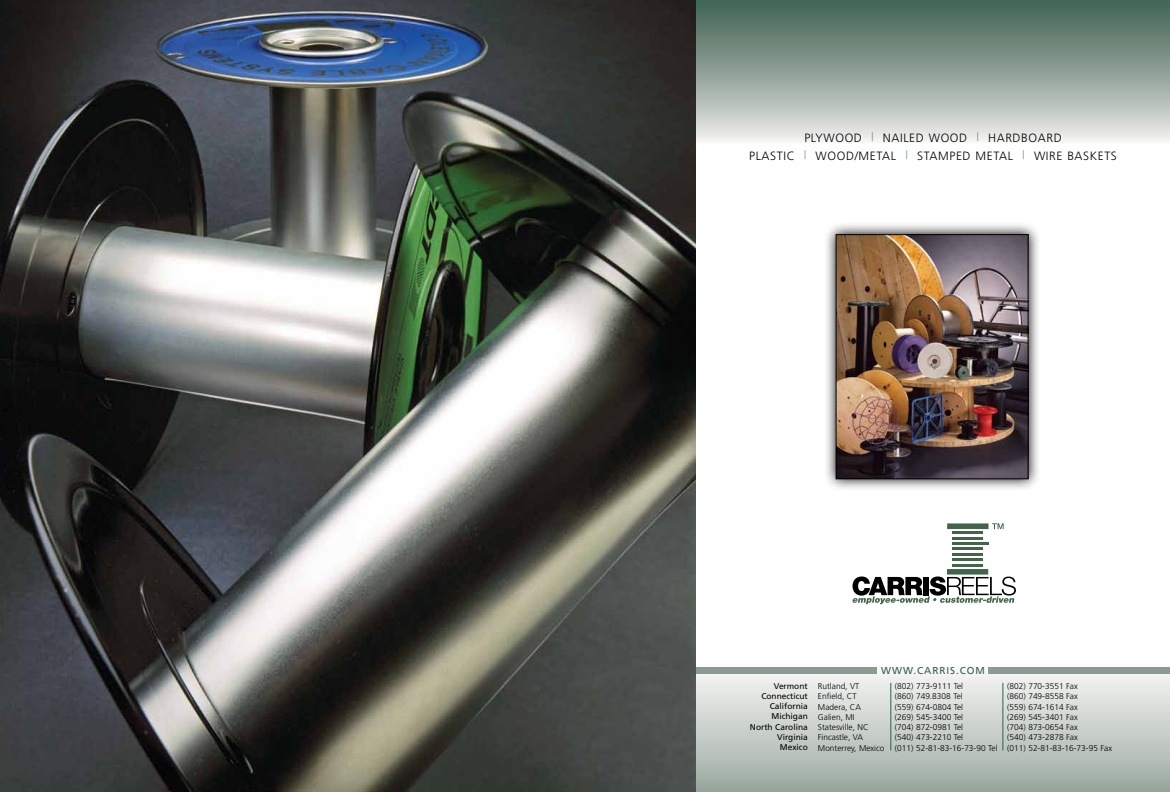
<style>
.page{position:relative;width:1170px;height:792px;background:#fff}
.page>*{position:absolute;margin:0;border:0;box-sizing:border-box;transform-origin:0 0}
.t1{font:300 12px/18px "Frutiger";letter-spacing:.05em;color:#000;text-align:center}
.t2{font:10px "Frutiger";letter-spacing:.09em;color:#32604e}
.t3{font:300 8.4px/10.2px "Frutiger";color:#000}
.t4{font:8.4px/10.2px "Frutiger";color:#000;text-align:right}
.s1{font-family:"Helvetica Neue";font-weight:100;color:#32604e}
</style>
<div class="page">
<div style="left:558px;top:660px;width:612px;height:132px;background:linear-gradient(to bottom,#fefcfc,#9ba89f)"></div>
<hr style="left:891px;top:683px;width:1px;height:68px;background:#32604e">
<hr style="left:1003px;top:683px;width:1px;height:68px;background:#32604e">
<div style="left:989px;top:667px;width:181px;height:7px;background:#8a9c91"></div>
<div style="left:695px;top:667px;width:182px;height:7px;background:#8a9c91"></div>
<svg style="left:852px;top:577px;width:164px;height:27px"></svg>
<hr style="left:953px;top:531px;width:30px;height:3px;background:#41644b">
<svg style="left:947px;top:569px;width:41px;height:6px"></svg>
<hr style="left:953px;top:537px;width:30px;height:2px;background:#41644b">
<hr style="left:953px;top:542px;width:36px;height:3px;background:#41644b">
<hr style="left:953px;top:548px;width:30px;height:2px;background:#41644b">
<hr style="left:953px;top:553px;width:30px;height:3px;background:#41644b">
<hr style="left:953px;top:558px;width:30px;height:3px;background:#41644b">
<hr style="left:953px;top:564px;width:30px;height:2px;background:#41644b">
<svg style="left:947px;top:523px;width:41px;height:6px"></svg>
<svg style="left:992px;top:523px;width:12px;height:6px"></svg>
<svg style="left:826px;top:224px;width:212px;height:265px;background:#bebebe"></svg>
<img style="left:838px;top:236px;width:188px;height:241px">
<div style="left:836px;top:234px;width:192px;height:245px;border:1px solid #000"></div>
<div style="left:696px;top:0;width:474px;height:144px;background:linear-gradient(to bottom,#395d4c,#edebea)"></div>
<img style="left:0;top:0;width:696px;height:792px">
<h1 class="t1" style="left:749px;top:129px;width:369px">PLYWOOD <span class="s1">|</span> NAILED WOOD <span class="s1">|</span> HARDBOARD<br>PLASTIC <span class="s1">|</span> WOOD/METAL <span class="s1">|</span> STAMPED METAL <span class="s1">|</span> WIRE BASKETS</h1>
<p class="t2" style="left:881px;top:665px;width:105px">WWW.CARRIS.COM</p>
<p class="t4" style="left:750px;top:681px;width:59px">Vermont<br>Connecticut<br>California<br>Michigan<br>North Carolina<br>Virginia<br>Mexico</p>
<p class="t3" style="left:818px;top:681px;width:43px">Rutland, VT</p>
<p class="t3" style="left:895px;top:681px;width:70px">(802) 773-9111 Tel</p>
<p class="t3" style="left:1007px;top:681px;width:72px">(802) 770-3551 Fax</p>
<p class="t3" style="left:818px;top:692px;width:40px">Enfield, CT</p>
<p class="t3" style="left:895px;top:692px;width:69px">(860) 749.8308 Tel</p>
<p class="t3" style="left:1007px;top:692px;width:72px">(860) 749-8558 Fax</p>
<p class="t3" style="left:818px;top:702px;width:45px">Madera, CA</p>
<p class="t3" style="left:895px;top:702px;width:70px">(559) 674-0804 Tel</p>
<p class="t3" style="left:1007px;top:702px;width:72px">(559) 674-1614 Fax</p>
<p class="t3" style="left:818px;top:712px;width:38px">Galien, MI</p>
<p class="t3" style="left:895px;top:712px;width:70px">(269) 545-3400 Tel</p>
<p class="t3" style="left:1007px;top:712px;width:72px">(269) 545-3401 Fax</p>
<p class="t3" style="left:818px;top:722px;width:52px">Statesville, NC</p>
<p class="t3" style="left:895px;top:722px;width:70px">(704) 872-0981 Tel</p>
<p class="t3" style="left:1007px;top:722px;width:72px">(704) 873-0654 Fax</p>
<p class="t3" style="left:818px;top:732px;width:47px">Fincastle, VA</p>
<p class="t3" style="left:895px;top:732px;width:70px">(540) 473-2210 Tel</p>
<p class="t3" style="left:818px;top:732px;width:296px;text-indent:189px">(540) 473-2878 Fax<br>Monterrey, Mexico (011) 52-81-83-16-73-90 Tel (011) 52-81-83-16-73-95 Fax</p>
</div>
